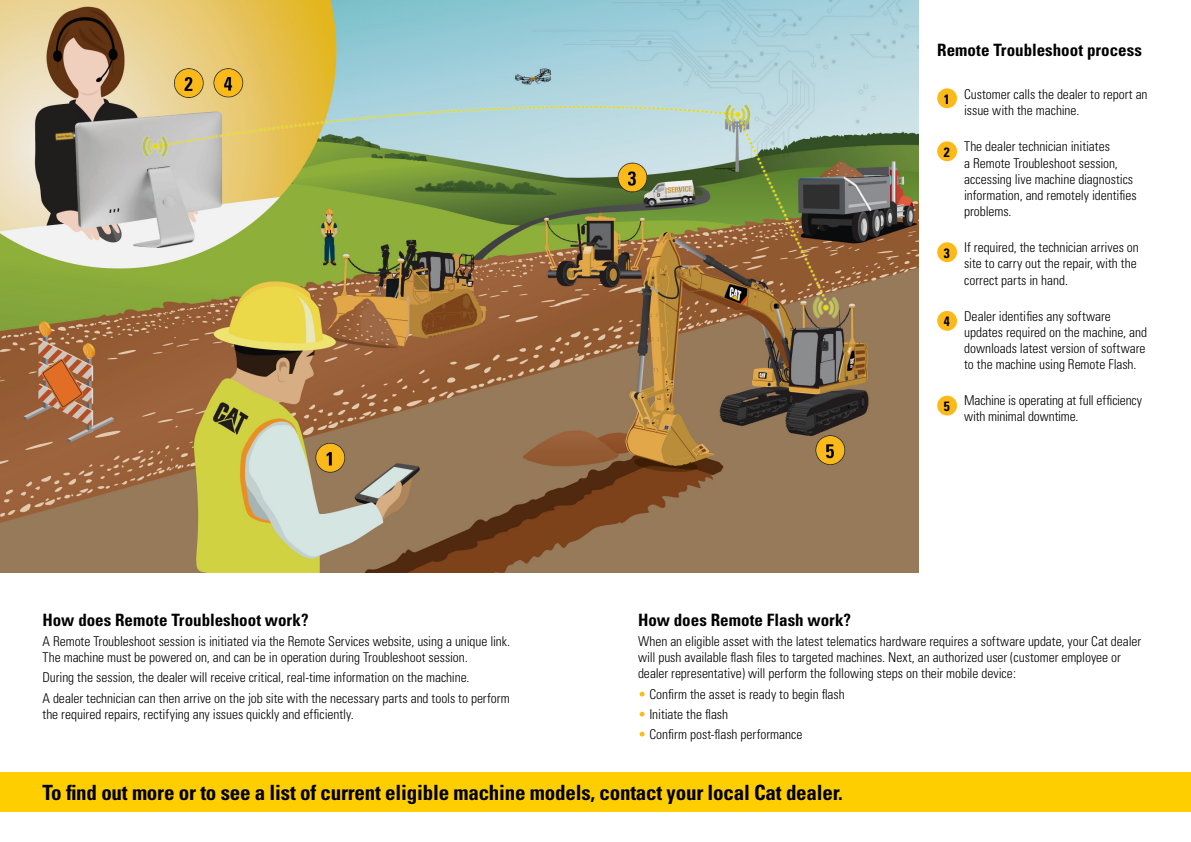
<style>
.page{position:relative;width:1191px;height:842px;background:#fff}
.page>*{position:absolute;margin:0;border:0;box-sizing:border-box;transform-origin:0 0}
.t1{font:700 condensed 21px "Univers";letter-spacing:-.01em;color:#000}
.t2{font:700 condensed 17px "Univers";color:#000}
.t3{font:300 condensed 13.5px/16.2px "Univers";letter-spacing:-.005em;color:#000}
.t4{font:700 condensed 13.5px "Univers";color:#000}
.s1{color:#fbba1a}
</style>
<div class="page">
<div style="left:0;top:773px;width:1191px;height:39px;background:#ffce00"></div>
<div style="left:937px;top:88px;width:20px;height:20px;background:#fbba1a;border-radius:50%"></div>
<div style="left:937px;top:242px;width:20px;height:20px;background:#fbba1a;border-radius:50%"></div>
<div style="left:937px;top:311px;width:20px;height:20px;background:#fbba1a;border-radius:50%"></div>
<div style="left:937px;top:396px;width:20px;height:19px;background:#fbba1a;border-radius:50%"></div>
<div style="left:937px;top:141px;width:20px;height:20px;background:#fbba1a;border-radius:50%"></div>
<img style="left:0;top:0;width:918px;height:573px">
<p class="t2" style="left:937px;top:40px;width:206px">Remote Troubleshoot process</p>
<p class="t2" style="left:43px;top:609px;width:267px">How does Remote Troubleshoot work?</p>
<p class="t3" style="left:43px;top:633px;width:469px">A Remote Troubleshoot session is initiated via the Remote Services website, using a unique link.<br>The machine must be powered on, and can be in operation during Troubleshoot session.</p>
<p class="t3" style="left:43px;top:667px;width:469px;line-height:20.2px">During the session, the dealer will receive critical, real-time information on the machine.<br>A dealer technician can then arrive on the job site with the necessary parts and tools to perform</p>
<p class="t3" style="left:43px;top:706px;width:313px">the required repairs, rectifying any issues quickly and efficiently.</p>
<p class="t4" style="left:943px;top:91px;width:7px">1</p>
<p class="t4" style="left:943px;top:144px;width:7px">2</p>
<p class="t4" style="left:943px;top:244px;width:7px">3</p>
<p class="t4" style="left:943px;top:313px;width:7px">4</p>
<p class="t4" style="left:943px;top:398px;width:7px">5</p>
<p class="t3" style="left:964px;top:86px;width:185px">Customer calls the dealer to report an issue with the machine.</p>
<p class="t3" style="left:964px;top:138px;width:174px">The dealer technician initiates<br>a Remote Troubleshoot session, accessing live machine diagnostics information, and remotely identifies problems.</p>
<p class="t3" style="left:964px;top:239px;width:176px">If required, the technician arrives on site to carry out the repair, with the correct parts in hand.</p>
<p class="t3" style="left:964px;top:308px;width:184px">Dealer identifies any software updates required on the machine, and downloads latest version of software to the machine using Remote Flash.</p>
<p class="t3" style="left:964px;top:392px;width:179px">Machine is operating at full efficiency with minimal downtime.</p>
<p class="t2" style="left:638px;top:609px;width:215px">How does Remote Flash work?</p>
<p class="t3" style="left:638px;top:633px;width:504px">When an eligible asset with the latest telematics hardware requires a software update, your Cat dealer will push available flash files to targeted machines. Next, an authorized user (customer employee or dealer representative) will perform the following steps on their mobile device:</p>
<p class="t3" style="left:638px;top:686px;width:208px"><span class="s1">•</span> Confirm the asset is ready to begin flash</p>
<p class="t3" style="left:638px;top:706px;width:92px"><span class="s1">•</span> Initiate the flash</p>
<p class="t3" style="left:638px;top:726px;width:166px"><span class="s1">•</span> Confirm post-flash performance</p>
<h1 class="t1" style="left:43px;top:780px;width:801px">To find out more or to see a list of current eligible machine models, contact your local Cat dealer.</h1>
</div>
